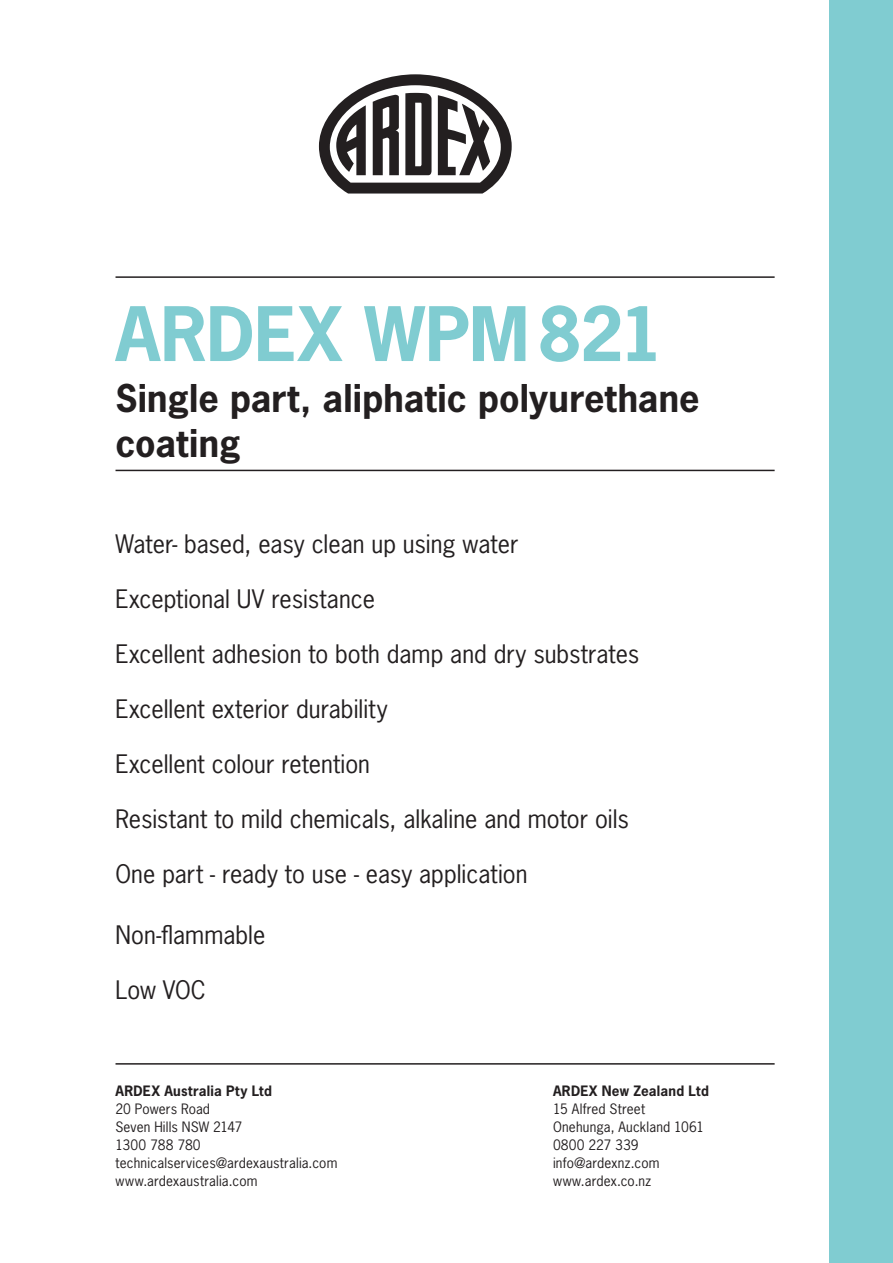
<style>
.page{position:relative;width:893px;height:1263px;background:#fff}
.page>*{position:absolute;margin:0;border:0;box-sizing:border-box;transform-origin:0 0}
.t1{font:700 70.5px "News Gothic Std";letter-spacing:-.005em;color:#80ccd1}
.t2{font:700 36px/45px "News Gothic Std";letter-spacing:.005em;color:#231f20}
.t3{font:24px "News Gothic Std";color:#231f20}
.t4{font:13.5px "News Gothic Std";letter-spacing:.01em;color:#231f20}
.t5{font:700 13.5px "News Gothic Std";letter-spacing:.02em;color:#231f20}
</style>
<div class="page">
<svg style="left:319px;top:74px;width:193px;height:120px"></svg>
<hr style="left:116px;top:276px;width:659px;height:2px;background:#231f20">
<hr style="left:116px;top:470px;width:659px;height:1px;background:#231f20">
<hr style="left:116px;top:1063px;width:659px;height:1px;background:#231f20">
<div style="left:829px;top:0;width:64px;height:1263px;background:#80ccd1"></div>
<p class="t1" style="left:116px;top:288px;width:550px">ARDEX WPM821</p>
<p class="t2" style="left:116px;top:375px;width:586px">Single part, aliphatic polyurethane coating</p>
<p class="t3" style="left:116px;top:528px;width:404px">Water- based, easy clean up using water</p>
<p class="t3" style="left:116px;top:583px;width:261px">Exceptional UV resistance</p>
<p class="t3" style="left:116px;top:639px;width:525px">Excellent adhesion to both damp and dry substrates</p>
<p class="t3" style="left:116px;top:694px;width:274px">Excellent exterior durability</p>
<p class="t3" style="left:116px;top:749px;width:256px">Excellent colour retention</p>
<p class="t3" style="left:116px;top:804px;width:515px">Resistant to mild chemicals, alkaline and motor oils</p>
<p class="t3" style="left:116px;top:859px;width:414px">One part - ready to use - easy application</p>
<p class="t3" style="left:116px;top:920px;width:151px">Non-flammable</p>
<p class="t3" style="left:116px;top:975px;width:92px">Low VOC</p>
<p class="t5" style="left:116px;top:1081px;width:158px">ARDEX Australia Pty Ltd</p>
<p class="t4" style="left:116px;top:1100px;width:96px">20 Powers Road</p>
<p class="t4" style="left:116px;top:1118px;width:128px">Seven Hills NSW 2147</p>
<p class="t4" style="left:116px;top:1136px;width:87px">1300 788 780</p>
<p class="t4" style="left:116px;top:1154px;width:223px">technicalservices@ardexaustralia.com</p>
<p class="t4" style="left:116px;top:1172px;width:144px">www.ardexaustralia.com</p>
<p class="t5" style="left:553px;top:1081px;width:157px">ARDEX New Zealand Ltd</p>
<p class="t4" style="left:553px;top:1100px;width:94px">15 Alfred Street</p>
<p class="t4" style="left:553px;top:1118px;width:153px">Onehunga, Auckland 1061</p>
<p class="t4" style="left:553px;top:1136px;width:87px">0800 227 339</p>
<p class="t4" style="left:553px;top:1154px;width:108px">info@ardexnz.com</p>
<p class="t4" style="left:553px;top:1172px;width:100px">www.ardex.co.nz</p>
</div>
